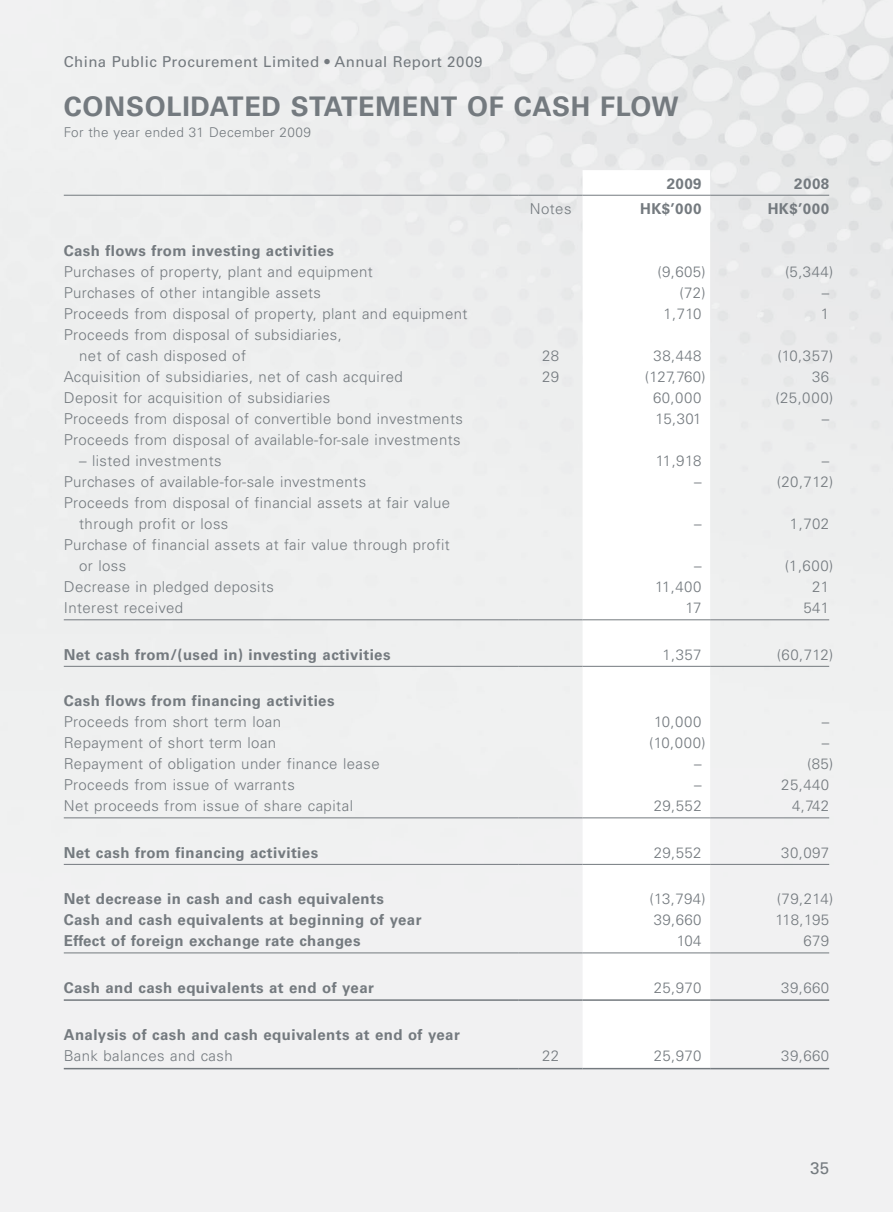
<style>
.page{position:relative;width:893px;height:1212px;background:#eff0f0}
.page>*{position:absolute;margin:0;border:0;box-sizing:border-box;transform-origin:0 0}
.t1{font:700 27px "Univers LT Std";letter-spacing:.03em;color:#747a7f}
.t2{font:16.8px "Univers LT Std";color:#747a7f}
.t3{font:300 15px/21px "Univers LT Std";letter-spacing:.03em;color:#747a7f}
.t4{font:700 15px "Univers LT Std";letter-spacing:.03em;color:#747a7f}
.t5{font:15px "Univers LT Std";letter-spacing:.03em;color:#747a7f}
.t6{font:300 13.5px "Univers LT Std";letter-spacing:.03em;color:#747a7f}
</style>
<div class="page">
<div style="left:583px;top:170px;width:127px;height:897px;background:#fff"></div>
<hr style="left:64px;top:195px;width:455px;height:1px;background:#747a7f">
<hr style="left:519px;top:195px;width:64px;height:1px;background:#747a7f">
<hr style="left:583px;top:195px;width:127px;height:1px;background:#747a7f">
<hr style="left:710px;top:195px;width:119px;height:1px;background:#747a7f">
<hr style="left:64px;top:619px;width:455px;height:1px;background:#747a7f">
<hr style="left:519px;top:619px;width:64px;height:1px;background:#747a7f">
<hr style="left:583px;top:619px;width:127px;height:1px;background:#747a7f">
<hr style="left:710px;top:619px;width:119px;height:1px;background:#747a7f">
<hr style="left:64px;top:666px;width:455px;height:1px;background:#747a7f">
<hr style="left:519px;top:666px;width:64px;height:1px;background:#747a7f">
<hr style="left:583px;top:666px;width:127px;height:1px;background:#747a7f">
<hr style="left:710px;top:666px;width:119px;height:1px;background:#747a7f">
<hr style="left:64px;top:817px;width:455px;height:1px;background:#747a7f">
<hr style="left:519px;top:817px;width:64px;height:1px;background:#747a7f">
<hr style="left:583px;top:817px;width:127px;height:1px;background:#747a7f">
<hr style="left:710px;top:817px;width:119px;height:1px;background:#747a7f">
<hr style="left:64px;top:864px;width:455px;height:1px;background:#747a7f">
<hr style="left:519px;top:864px;width:64px;height:1px;background:#747a7f">
<hr style="left:583px;top:864px;width:127px;height:1px;background:#747a7f">
<hr style="left:710px;top:864px;width:119px;height:1px;background:#747a7f">
<hr style="left:64px;top:952px;width:455px;height:1px;background:#747a7f">
<hr style="left:519px;top:952px;width:64px;height:1px;background:#747a7f">
<hr style="left:583px;top:952px;width:127px;height:1px;background:#747a7f">
<hr style="left:710px;top:952px;width:119px;height:1px;background:#747a7f">
<hr style="left:64px;top:999px;width:455px;height:2px;background:#747a7f">
<hr style="left:519px;top:999px;width:64px;height:2px;background:#747a7f">
<hr style="left:583px;top:999px;width:127px;height:2px;background:#747a7f">
<hr style="left:710px;top:999px;width:119px;height:2px;background:#747a7f">
<hr style="left:64px;top:1068px;width:455px;height:1px;background:#747a7f">
<hr style="left:519px;top:1068px;width:64px;height:1px;background:#747a7f">
<hr style="left:583px;top:1068px;width:127px;height:1px;background:#747a7f">
<hr style="left:710px;top:1068px;width:119px;height:1px;background:#747a7f">
<p class="t5" style="left:64px;top:53px;width:420px">China Public Procurement Limited • Annual Report 2009</p>
<h1 class="t1" style="left:64px;top:91px;width:616px">CONSOLIDATED STATEMENT OF CASH FLOW</h1>
<p class="t6" style="left:64px;top:124px;width:249px">For the year ended 31 December 2009</p>
<p class="t4" style="left:667px;top:174px;width:36px">2009</p>
<p class="t4" style="left:794px;top:174px;width:36px">2008</p>
<p class="t3" style="left:530px;top:198px;width:43px">Notes</p>
<p class="t4" style="left:640px;top:200px;width:63px">HK$’000</p>
<p class="t4" style="left:768px;top:200px;width:63px">HK$’000</p>
<p class="t4" style="left:64px;top:242px;width:272px">Cash flows from investing activities</p>
<p class="t3" style="left:64px;top:261px;width:311px">Purchases of property, plant and equipment</p>
<p class="t3" style="left:657px;top:261px;width:50px">(9,605)</p>
<p class="t3" style="left:785px;top:261px;width:50px">(5,344)</p>
<p class="t3" style="left:64px;top:282px;width:259px">Purchases of other intangible assets</p>
<p class="t3" style="left:679px;top:282px;width:28px">(72)</p>
<p class="t3" style="left:822px;top:282px;width:9px">–</p>
<p class="t3" style="left:64px;top:303px;width:405px">Proceeds from disposal of property, plant and equipment</p>
<p class="t3" style="left:663px;top:303px;width:40px">1,710</p>
<p class="t3" style="left:821px;top:303px;width:10px">1</p>
<p class="t3" style="left:79px;top:324px;width:264px;text-indent:-15px">Proceeds from disposal of subsidiaries, net of cash disposed of</p>
<p class="t3" style="left:542px;top:345px;width:19px">28</p>
<p class="t3" style="left:654px;top:345px;width:49px">38,448</p>
<p class="t3" style="left:777px;top:345px;width:58px">(10,357)</p>
<p class="t3" style="left:64px;top:366px;width:341px">Acquisition of subsidiaries, net of cash acquired</p>
<p class="t3" style="left:542px;top:366px;width:19px">29</p>
<p class="t3" style="left:645px;top:366px;width:62px">(127,760)</p>
<p class="t3" style="left:812px;top:366px;width:19px">36</p>
<p class="t3" style="left:64px;top:387px;width:268px">Deposit for acquisition of subsidiaries</p>
<p class="t3" style="left:653px;top:387px;width:50px">60,000</p>
<p class="t3" style="left:776px;top:387px;width:59px">(25,000)</p>
<p class="t3" style="left:64px;top:408px;width:401px">Proceeds from disposal of convertible bond investments</p>
<p class="t3" style="left:655px;top:408px;width:48px">15,301</p>
<p class="t3" style="left:822px;top:408px;width:9px">–</p>
<p class="t3" style="left:64px;top:429px;width:398px">Proceeds from disposal of available-for-sale investments</p>
<p class="t3" style="left:79px;top:450px;width:144px">– listed investments</p>
<p class="t3" style="left:656px;top:450px;width:47px">11,918</p>
<p class="t3" style="left:822px;top:450px;width:9px">–</p>
<p class="t3" style="left:64px;top:471px;width:304px">Purchases of available-for-sale investments</p>
<p class="t3" style="left:694px;top:471px;width:9px">–</p>
<p class="t3" style="left:777px;top:471px;width:58px">(20,712)</p>
<p class="t3" style="left:79px;top:492px;width:373px;text-indent:-15px">Proceeds from disposal of financial assets at fair value through profit or loss</p>
<p class="t3" style="left:694px;top:513px;width:9px">–</p>
<p class="t3" style="left:790px;top:513px;width:41px">1,702</p>
<p class="t3" style="left:79px;top:534px;width:372px;text-indent:-15px">Purchase of financial assets at fair value through profit or loss</p>
<p class="t3" style="left:694px;top:555px;width:9px">–</p>
<p class="t3" style="left:785px;top:555px;width:50px">(1,600)</p>
<p class="t3" style="left:64px;top:576px;width:212px">Decrease in pledged deposits</p>
<p class="t3" style="left:655px;top:576px;width:48px">11,400</p>
<p class="t3" style="left:812px;top:576px;width:19px">21</p>
<p class="t3" style="left:64px;top:597px;width:121px">Interest received</p>
<p class="t3" style="left:686px;top:597px;width:18px">17</p>
<p class="t3" style="left:803px;top:597px;width:27px">541</p>
<p class="t4" style="left:64px;top:645px;width:328px">Net cash from/(used in) investing activities</p>
<p class="t3" style="left:662px;top:644px;width:41px">1,357</p>
<p class="t3" style="left:777px;top:644px;width:58px">(60,712)</p>
<p class="t4" style="left:64px;top:692px;width:272px">Cash flows from financing activities</p>
<p class="t3" style="left:64px;top:711px;width:219px">Proceeds from short term loan</p>
<p class="t3" style="left:654px;top:711px;width:49px">10,000</p>
<p class="t3" style="left:822px;top:711px;width:9px">–</p>
<p class="t3" style="left:64px;top:732px;width:214px">Repayment of short term loan</p>
<p class="t3" style="left:649px;top:732px;width:58px">(10,000)</p>
<p class="t3" style="left:822px;top:732px;width:9px">–</p>
<p class="t3" style="left:64px;top:753px;width:317px">Repayment of obligation under finance lease</p>
<p class="t3" style="left:694px;top:753px;width:9px">–</p>
<p class="t3" style="left:807px;top:753px;width:28px">(85)</p>
<p class="t3" style="left:64px;top:774px;width:233px">Proceeds from issue of warrants</p>
<p class="t3" style="left:694px;top:774px;width:9px">–</p>
<p class="t3" style="left:781px;top:774px;width:49px">25,440</p>
<p class="t3" style="left:64px;top:795px;width:291px">Net proceeds from issue of share capital</p>
<p class="t3" style="left:654px;top:795px;width:49px">29,552</p>
<p class="t3" style="left:792px;top:795px;width:39px">4,742</p>
<p class="t4" style="left:64px;top:843px;width:256px">Net cash from financing activities</p>
<p class="t3" style="left:654px;top:842px;width:49px">29,552</p>
<p class="t3" style="left:781px;top:842px;width:49px">30,097</p>
<p class="t4" style="left:64px;top:890px;width:322px">Net decrease in cash and cash equivalents</p>
<p class="t3" style="left:649px;top:888px;width:58px">(13,794)</p>
<p class="t3" style="left:777px;top:888px;width:58px">(79,214)</p>
<p class="t4" style="left:64px;top:911px;width:359px">Cash and cash equivalents at beginning of year</p>
<p class="t3" style="left:654px;top:909px;width:49px">39,660</p>
<p class="t3" style="left:775px;top:909px;width:55px">118,195</p>
<p class="t4" style="left:64px;top:932px;width:298px">Effect of foreign exchange rate changes</p>
<p class="t3" style="left:677px;top:930px;width:26px">104</p>
<p class="t3" style="left:803px;top:930px;width:27px">679</p>
<p class="t4" style="left:64px;top:979px;width:312px">Cash and cash equivalents at end of year</p>
<p class="t3" style="left:654px;top:977px;width:49px">25,970</p>
<p class="t3" style="left:781px;top:977px;width:49px">39,660</p>
<p class="t4" style="left:64px;top:1026px;width:398px">Analysis of cash and cash equivalents at end of year</p>
<p class="t3" style="left:64px;top:1045px;width:171px">Bank balances and cash</p>
<p class="t3" style="left:542px;top:1045px;width:19px">22</p>
<p class="t3" style="left:654px;top:1045px;width:49px">25,970</p>
<p class="t3" style="left:781px;top:1045px;width:49px">39,660</p>
<p class="t2" style="left:810px;top:1157px;width:21px">35</p>
</div>
